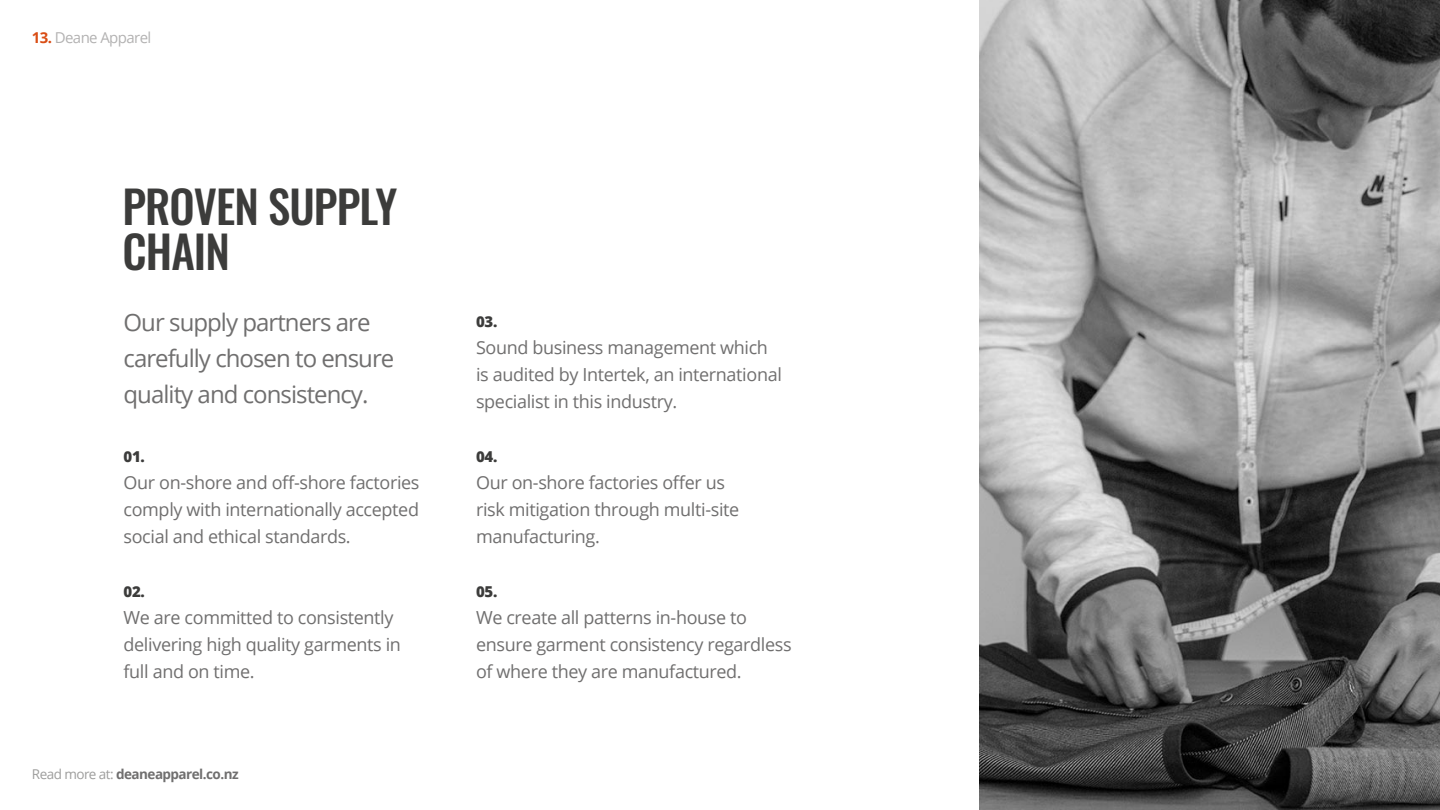
<style>
.page{position:relative;width:1440px;height:810px;background:#fff}
.page>*{position:absolute;margin:0;border:0;box-sizing:border-box;transform-origin:0 0}
.t1{font:500 45px/45px "Oswald";letter-spacing:-.02em;color:#3c3c3b}
.t2{font:24px/36px "Open Sans";letter-spacing:-.04em;color:#706f6f}
.t3{font:18px/27px "Open Sans";letter-spacing:-.02em;color:#706f6f}
.t4{font:800 15px "Open Sans";letter-spacing:-.02em;color:#3c3c3b}
.t5{font:15px "Open Sans";letter-spacing:-.04em;color:#b3b2b2}
.t6{font:700 13.5px "Open Sans";letter-spacing:-.04em;color:#706f6f}
.s1{font-weight:700;color:#d94d15}
.s2{font-weight:400;color:#9d9d9c}
</style>
<div class="page">
<img style="left:980px;top:0;width:460px;height:810px">
<p class="t5" style="left:32px;top:28px;width:121px"><span class="s1">13.</span> Deane Apparel</p>
<h1 class="t1" style="left:123px;top:187px;width:276px">PROVEN SUPPLY<br>CHAIN</h1>
<h2 class="t2" style="left:124px;top:304px;width:272px">Our supply partners are carefully chosen to ensure quality and consistency.</h2>
<p class="t4" style="left:124px;top:445px;width:23px">01.</p>
<p class="t3" style="left:124px;top:468px;width:297px;text-align:justify">Our on-shore and off-shore factories comply with internationally accepted social and ethical standards.</p>
<p class="t4" style="left:124px;top:580px;width:23px">02.</p>
<p class="t3" style="left:124px;top:603px;width:279px">We are committed to consistently delivering high quality garments in full and on time.</p>
<p class="t6" style="left:32px;top:765px;width:208px"><span class="s2">Read more at:</span> deaneapparel.co.nz</p>
<p class="t4" style="left:476px;top:310px;width:23px">03.</p>
<p class="t3" style="left:476px;top:333px;width:307px">Sound business management which is audited by Intertek, an international specialist in this industry.</p>
<p class="t4" style="left:476px;top:445px;width:23px">04.</p>
<p class="t3" style="left:476px;top:468px;width:265px">Our on-shore factories offer us risk mitigation through multi-site manufacturing.</p>
<p class="t4" style="left:476px;top:580px;width:23px">05.</p>
<p class="t3" style="left:476px;top:603px;width:317px">We create all patterns in-house to ensure garment consistency regardless of where they are manufactured.</p>
</div>
